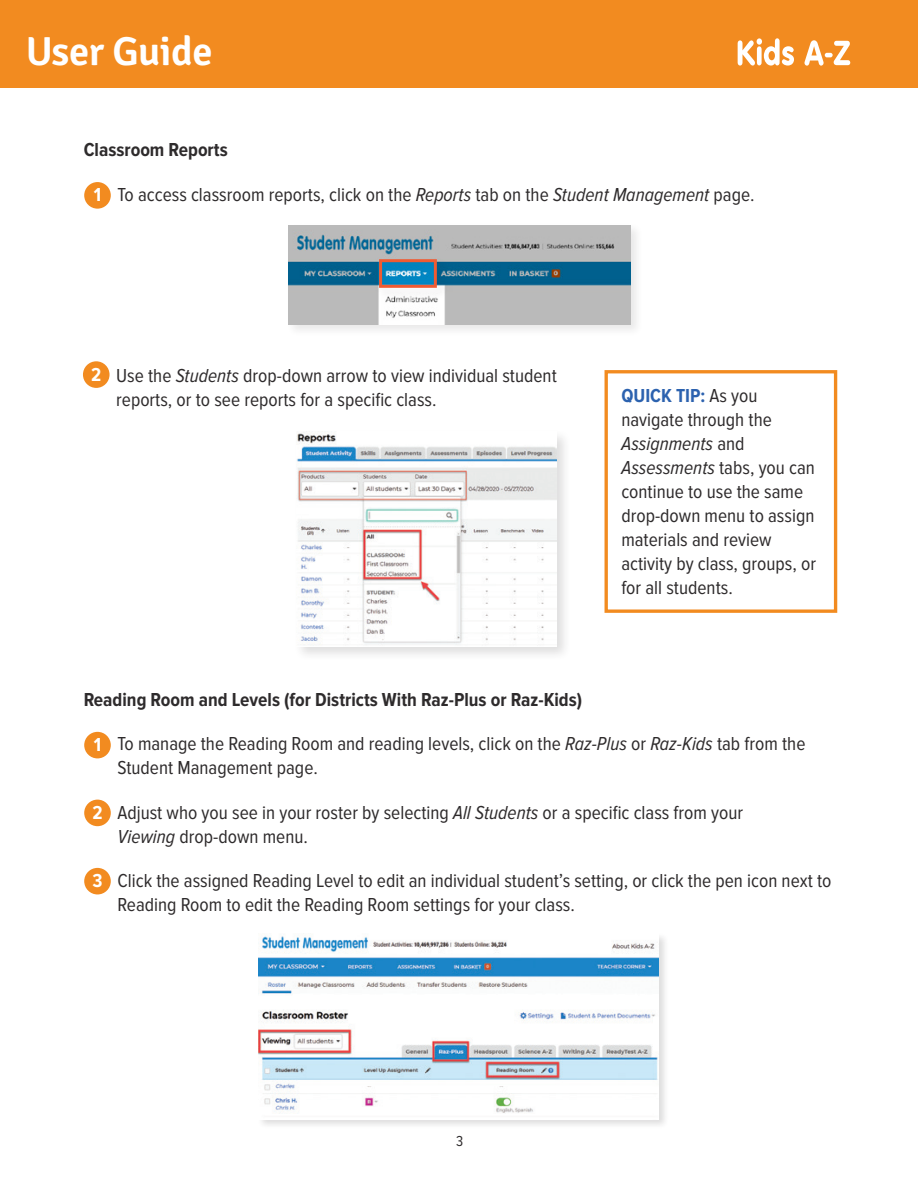
<style>
.page{position:relative;width:918px;height:1188px;background:#fff}
.page>*{position:absolute;margin:0;border:0;box-sizing:border-box;transform-origin:0 0}
.ParaHead_2{font:600 40.5px "Signika";letter-spacing:-.01em;color:#fff}
.Body_2{font:19.5px/24px "Proxima Nova Cond";color:#2e2b2c}
.Body_2-2{font:700 19.5px "Proxima Nova Cond";color:#2e2b2c}
.Body_2-3{font:700 19.5px "Proxima Nova Cond";color:#fff}
.t1{font:15px "Proxima Nova Cond";color:#2e2b2c}
.s1{font-style:italic}
.s2{font-weight:700;color:#2c62af}
</style>
<div class="page">
<div style="left:0;top:0;width:918px;height:88px;background:#f28b20"></div>
<svg style="left:738px;top:38px;width:112px;height:28px"></svg>
<div style="left:84px;top:732px;width:27px;height:26px;background:#f28b20;border-radius:50%"></div>
<div style="left:84px;top:800px;width:27px;height:26px;background:#f28b20;border-radius:50%"></div>
<div style="left:84px;top:868px;width:27px;height:26px;background:#f28b20;border-radius:50%"></div>
<div style="left:257px;top:932px;width:412px;height:198px;background:#231f20;opacity:.15"></div>
<img style="left:259px;top:934px;width:400px;height:185px">
<div style="left:83px;top:361px;width:27px;height:27px;background:#f28b20;border-radius:50%"></div>
<div style="left:605px;top:370px;width:232px;height:243px;border:3px solid #f28b20"></div>
<div style="left:293px;top:429px;width:279px;height:232px;background:#231f20;opacity:.15"></div>
<img style="left:297px;top:432px;width:260px;height:214px">
<div style="left:84px;top:182px;width:27px;height:27px;background:#f28b20;border-radius:50%"></div>
<div style="left:286px;top:222px;width:358px;height:116px;background:#231f20;opacity:.1"></div>
<img style="left:289px;top:225px;width:342px;height:100px">
<div style="left:376px;top:256px;width:73px;height:44px;background:#231f20;opacity:.1"></div>
<div style="left:379px;top:259px;width:58px;height:29px;border:3px solid #f05b32"></div>
<p class="ParaHead_2" style="left:26px;top:28px;width:188px">User Guide</p>
<p class="Body_2-2" style="left:84px;top:139px;width:146px">Classroom Reports</p>
<p class="Body_2-3" style="left:94px;top:184px;width:9px">1</p>
<p class="Body_2" style="left:117px;top:182px;width:639px">To access classroom reports, click on the <span class="s1">Reports</span> tab on the <span class="s1">Student Management</span> page.</p>
<p class="Body_2-3" style="left:91px;top:363px;width:12px">2</p>
<p class="Body_2" style="left:116px;top:364px;width:442px">Use the <span class="s1">Students</span> drop-down arrow to view individual student reports, or to see reports for a specific class.</p>
<p class="Body_2" style="left:621px;top:384px;width:196px"><span class="s2">QUICK TIP:</span> As you navigate through the<br><span class="s1">Assignments</span> and<br><span class="s1">Assessments</span> tabs, you can continue to use the same drop-down menu to assign materials and review activity by class, groups, or for all students.</p>
<p class="Body_2-2" style="left:84px;top:689px;width:500px">Reading Room and Levels (for Districts With Raz-Plus or Raz-Kids)</p>
<p class="Body_2" style="left:117px;top:732px;width:690px">To manage the Reading Room and reading levels, click on the <span class="s1">Raz-Plus</span> or <span class="s1">Raz-Kids</span> tab from the<br>Student Management page.</p>
<p class="Body_2" style="left:117px;top:801px;width:627px">Adjust who you see in your roster by selecting <span class="s1">All Students</span> or a specific class from your<br><span class="s1">Viewing</span> drop-down menu.</p>
<p class="Body_2" style="left:117px;top:869px;width:716px">Click the assigned Reading Level to edit an individual student’s setting, or click the pen icon next to<br>Reading Room to edit the Reading Room settings for your class.</p>
<p class="Body_2-3" style="left:94px;top:734px;width:9px">1</p>
<p class="Body_2-3" style="left:92px;top:801px;width:12px">2</p>
<p class="Body_2-3" style="left:93px;top:870px;width:12px">3</p>
<p class="t1" style="left:456px;top:1133px;width:9px">3</p>
</div>
